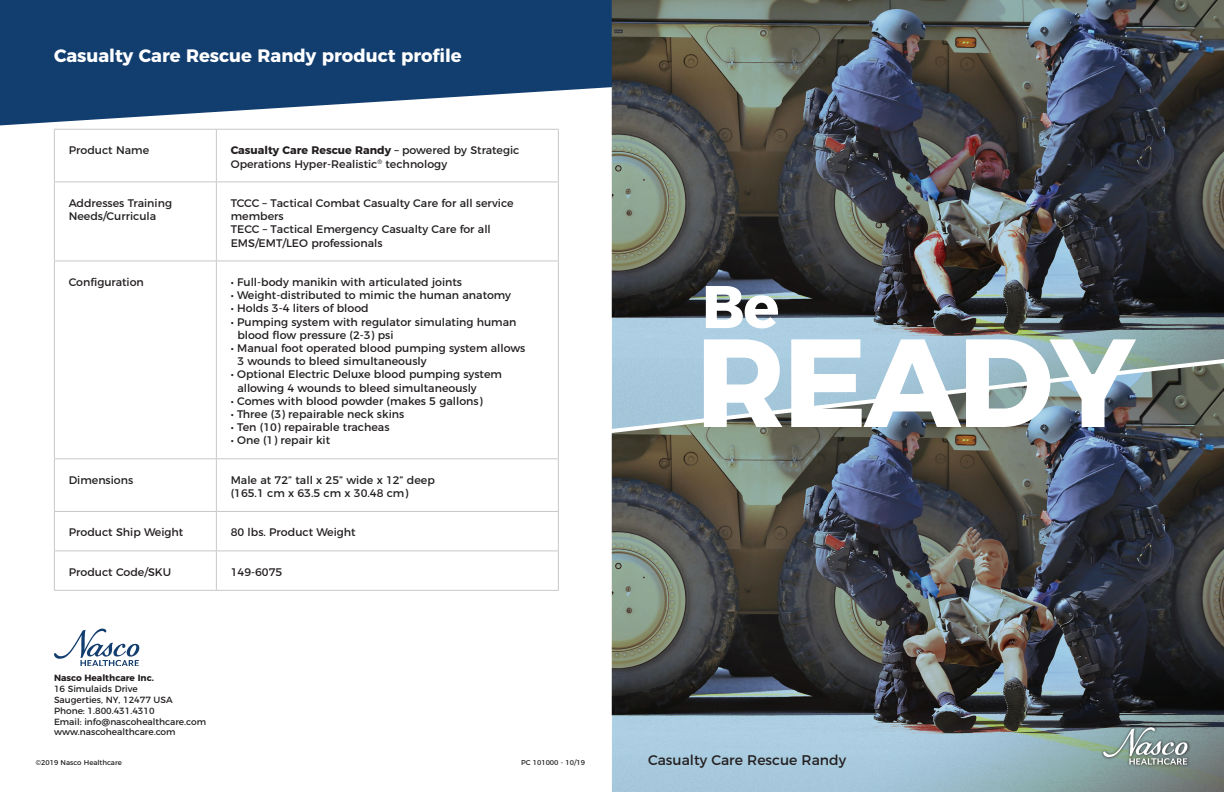
<style>
.page{position:relative;width:1224px;height:792px;background:#fff}
.page>*{position:absolute;margin:0;border:0;box-sizing:border-box;transform-origin:0 0}
.t1{font:700 125px "Montserrat";letter-spacing:-.025em;color:#fff}
.t2{font:700 60px "Montserrat";color:#fff}
.t3{font:700 18px "Montserrat";color:#fff}
.t4{font:14px "Montserrat";color:#231f20}
.t5{font:11px/13.2px "Montserrat";color:#231f20}
.t6{font:9px/10.8px "Montserrat";color:#231f20}
.t7{font:700 9px "Montserrat";color:#231f20}
.t8{font:7px "Montserrat";color:#231f20}
.s1{font-weight:700}
</style>
<div class="page">
<svg style="left:0;top:0;width:612px;height:125px;background:#355a84"></svg>
<img style="left:612px;top:0;width:612px;height:792px">
<svg style="left:611px;top:356px;width:613px;height:80px;background:#899da5"></svg>
<svg style="left:54px;top:629px;width:85px;height:37px"></svg>
<svg style="left:55px;top:181px;width:503px;height:409px"></svg>
<hr style="left:54px;top:129px;width:162px;height:1px;background:#c7c8ca">
<hr style="left:54px;top:130px;width:1px;height:52px;background:#c7c8ca">
<hr style="left:216px;top:129px;width:343px;height:1px;background:#c7c8ca">
<hr style="left:216px;top:130px;width:1px;height:52px;background:#c7c8ca">
<hr style="left:558px;top:130px;width:1px;height:52px;background:#c7c8ca">
<hr style="left:54px;top:182px;width:162px;height:1px;background:#c7c8ca">
<hr style="left:54px;top:182px;width:1px;height:79px;background:#c7c8ca">
<hr style="left:216px;top:182px;width:343px;height:1px;background:#c7c8ca">
<hr style="left:216px;top:182px;width:1px;height:79px;background:#c7c8ca">
<hr style="left:558px;top:182px;width:1px;height:79px;background:#c7c8ca">
<hr style="left:54px;top:261px;width:162px;height:1px;background:#c7c8ca">
<hr style="left:54px;top:261px;width:1px;height:197px;background:#c7c8ca">
<hr style="left:216px;top:261px;width:343px;height:1px;background:#c7c8ca">
<hr style="left:216px;top:261px;width:1px;height:197px;background:#c7c8ca">
<hr style="left:558px;top:261px;width:1px;height:197px;background:#c7c8ca">
<hr style="left:54px;top:458px;width:162px;height:1px;background:#c7c8ca">
<hr style="left:54px;top:459px;width:1px;height:52px;background:#c7c8ca">
<hr style="left:216px;top:458px;width:343px;height:1px;background:#c7c8ca">
<hr style="left:216px;top:459px;width:1px;height:52px;background:#c7c8ca">
<hr style="left:558px;top:459px;width:1px;height:52px;background:#c7c8ca">
<hr style="left:54px;top:511px;width:162px;height:1px;background:#c7c8ca">
<hr style="left:54px;top:512px;width:1px;height:39px;background:#c7c8ca">
<hr style="left:216px;top:511px;width:343px;height:1px;background:#c7c8ca">
<hr style="left:216px;top:512px;width:1px;height:39px;background:#c7c8ca">
<hr style="left:558px;top:512px;width:1px;height:39px;background:#c7c8ca">
<hr style="left:54px;top:551px;width:162px;height:1px;background:#c7c8ca">
<hr style="left:54px;top:551px;width:1px;height:39px;background:#c7c8ca">
<hr style="left:216px;top:551px;width:343px;height:1px;background:#c7c8ca">
<hr style="left:216px;top:551px;width:1px;height:39px;background:#c7c8ca">
<hr style="left:558px;top:551px;width:1px;height:39px;background:#c7c8ca">
<hr style="left:54px;top:590px;width:162px;height:1px;background:#c7c8ca">
<hr style="left:216px;top:590px;width:343px;height:1px;background:#c7c8ca">
<svg style="left:1101px;top:724px;width:90px;height:44px"></svg>
<svg style="left:1103px;top:727px;width:85px;height:38px;background:#93a6a3"></svg>
<h3 class="t3" style="left:54px;top:41px;width:409px">Casualty Care Rescue Randy product profile</h3>
<p class="t5" style="left:69px;top:143px;width:82px">Product Name</p>
<p class="t5" style="left:231px;top:143px;width:290px"><span class="s1">Casualty Care Rescue Randy</span> – powered by Strategic<br>Operations Hyper-Realistic<sup>®</sup> technology</p>
<p class="t5" style="left:69px;top:196px;width:105px">Addresses Training<br>Needs/Curricula</p>
<p class="t5" style="left:231px;top:196px;width:284px">TCCC – Tactical Combat Casualty Care for all service members<br>TECC – Tactical Emergency Casualty Care for all EMS/EMT/LEO professionals</p>
<p class="t5" style="left:69px;top:275px;width:77px">Configuration</p>
<p class="t5" style="left:231px;top:275px;width:233px">• Full-body manikin with articulated joints</p>
<p class="t5" style="left:231px;top:288px;width:282px">• Weight-distributed to mimic the human anatomy</p>
<p class="t5" style="left:231px;top:301px;width:140px">• Holds 3-4 liters of blood</p>
<p class="t5" style="left:237px;top:314px;width:281px;text-indent:-7px">• Pumping system with regulator simulating human blood flow pressure (2-3) psi</p>
<p class="t5" style="left:237px;top:341px;width:290px;text-indent:-7px">• Manual foot operated blood pumping system allows<br>3 wounds to bleed simultaneously</p>
<p class="t5" style="left:237px;top:367px;width:266px;text-indent:-7px">• Optional Electric Deluxe blood pumping system allowing 4 wounds to bleed simultaneously</p>
<p class="t5" style="left:231px;top:393px;width:253px">• Comes with blood powder (makes 5 gallons)</p>
<p class="t5" style="left:231px;top:407px;width:175px">• Three (3) repairable neck skins</p>
<p class="t5" style="left:231px;top:420px;width:160px">• Ten (10) repairable tracheas</p>
<p class="t5" style="left:231px;top:433px;width:101px">• One (1) repair kit</p>
<p class="t5" style="left:69px;top:472px;width:66px">Dimensions</p>
<p class="t5" style="left:231px;top:472px;width:206px">Male at 72” tall x 25” wide x 12” deep (165.1 cm x 63.5 cm x 30.48 cm)</p>
<p class="t5" style="left:69px;top:525px;width:116px">Product Ship Weight</p>
<p class="t5" style="left:231px;top:525px;width:127px">80 lbs. Product Weight</p>
<p class="t5" style="left:69px;top:565px;width:104px">Product Code/SKU</p>
<p class="t5" style="left:231px;top:565px;width:53px">149-6075</p>
<p class="t7" style="left:54px;top:671px;width:101px">Nasco Healthcare Inc.</p>
<p class="t6" style="left:54px;top:683px;width:154px">16 Simulaids Drive<br>Saugerties, NY, 12477 USA<br>Phone: 1.800.431.4310<br>Email: info@nascohealthcare.com www.nascohealthcare.com</p>
<p class="t8" style="left:36px;top:757px;width:87px">©2019 Nasco Healthcare</p>
<p class="t8" style="left:521px;top:757px;width:65px">PC 101000 - 10/19</p>
<h2 class="t2" style="left:702px;top:257px;width:79px">Be</h2>
<h1 class="t1" style="left:695px;top:280px;width:442px">READY</h1>
<p class="t4" style="left:648px;top:749px;width:200px">Casualty Care Rescue Randy</p>
</div>
